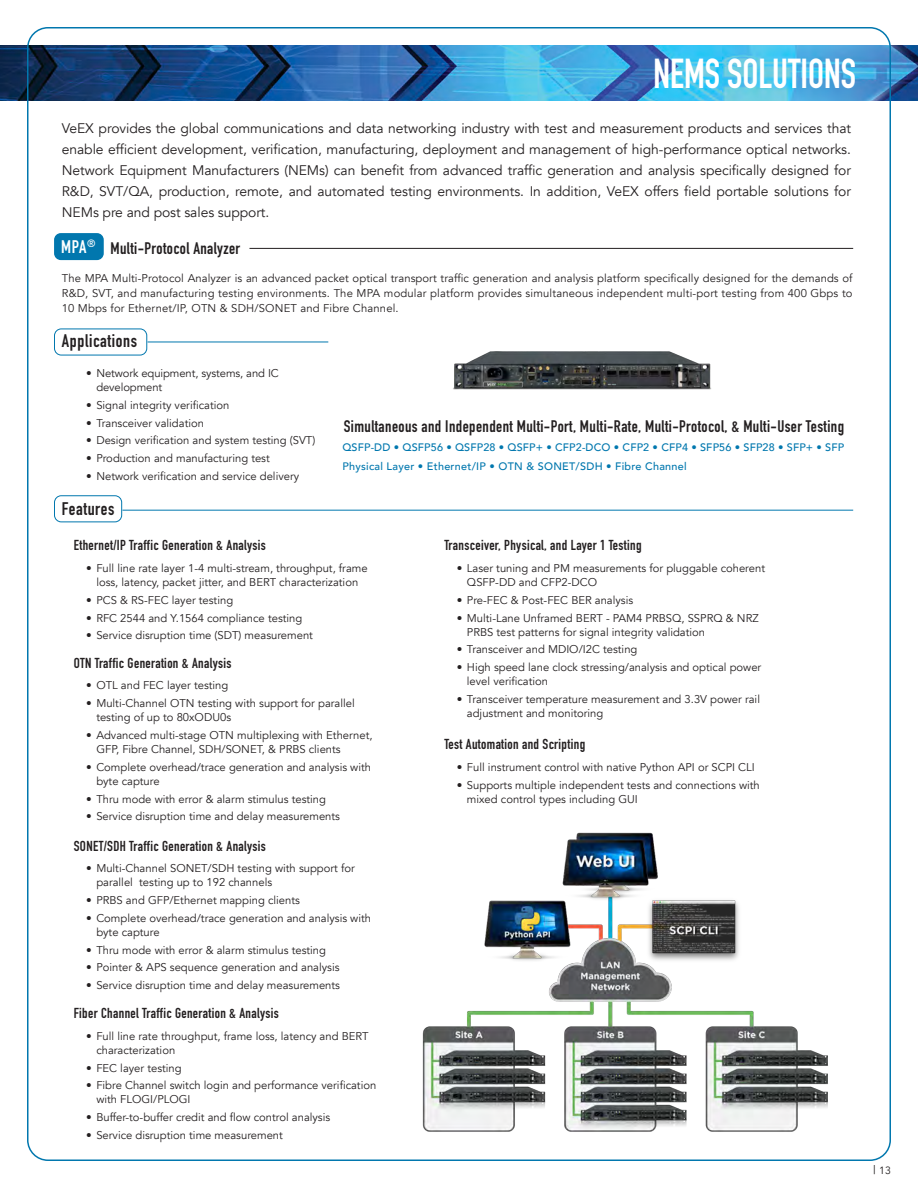
<style>
.page{position:relative;width:918px;height:1188px;background:#fff}
.page>*{position:absolute;margin:0;border:0;box-sizing:border-box;transform-origin:0 0}
.t1{font:700 41.25px "DIN Condensed";color:#fff;scale:.91 1}
.DIN_Condensed_Subhea{font:700 18px "DIN Condensed";letter-spacing:.035em;color:#231f20}
.DIN_CONDENSED_callou{font:700 18px "DIN Condensed";color:#fff}
.DIN_Condensed_Subhea-2{font:700 16.5px "DIN Condensed";letter-spacing:.025em;color:#231f20}
.DIN_Condensed_Subhea-3{font:700 14.25px "DIN Condensed";letter-spacing:.025em;color:#231f20}
.Avenir_Book_-Section{font:13.8px/21px "Avenir";letter-spacing:-.005em;color:#231f20;text-align:justify}
.Bullets_Avenir_7{font:11.25px/14.1px "Avenir";color:#231f20}
.Avenir_7{font:11.25px/15px "Avenir";letter-spacing:.015em;color:#231f20;text-align:justify}
.DIN_Condensed_Subhea-4{font:500 10.8px "Avenir";letter-spacing:.015em;color:#0177ae}
.t2{font:10.5px "Avenir";color:#231f20}
.s1{font-size:12px}
</style>
<div class="page">
<img style="left:0;top:46px;width:918px;height:55px">
<img style="left:422px;top:832px;width:406px;height:300px">
<img style="left:453px;top:351px;width:258px;height:39px">
<hr style="left:249px;top:248px;width:604px;height:1px;background:#231f20">
<hr style="left:122px;top:510px;width:731px;height:1px;background:#0177ae">
<hr style="left:148px;top:342px;width:180px;height:1px;background:#0177ae">
<div style="left:54px;top:233px;width:50px;height:27px;background:#0177ae;border-radius:7px"></div>
<div style="left:54px;top:495px;width:68px;height:27px;border:1px solid #0177ae;border-radius:7px"></div>
<div style="left:54px;top:329px;width:93px;height:26px;border:1px solid #0177ae;border-radius:7px"></div>
<p class="t1" style="left:654px;top:46px;width:224px">NEMS SOLUTIONS</p>
<p class="Avenir_Book_-Section" style="left:62px;top:118px;width:791px">VeEX provides the global communications and data networking industry with test and measurement products and services that enable efficient development, verification, manufacturing, deployment and management of high-performance optical networks.<br>Network Equipment Manufacturers (NEMs) can benefit from advanced traffic generation and analysis specifically designed for R&amp;D, SVT/QA, production, remote, and automated testing environments. In addition, VeEX offers field portable solutions for NEMs pre and post sales support.</p>
<p class="DIN_CONDENSED_callou" style="left:61px;top:235px;width:36px">MPA<sup>®</sup></p>
<p class="DIN_Condensed_Subhea-2" style="left:111px;top:237px;width:131px">Multi-Protocol Analyzer</p>
<p class="Avenir_7" style="left:62px;top:271px;width:792px">The MPA Multi-Protocol Analyzer is an advanced packet optical transport traffic generation and analysis platform specifically designed for the demands of R&amp;D, SVT, and manufacturing testing environments. The MPA modular platform provides simultaneous independent multi-port testing from 400 Gbps to 10 Mbps for Ethernet/IP, OTN &amp; SDH/SONET and Fibre Channel.</p>
<p class="DIN_Condensed_Subhea" style="left:62px;top:329px;width:77px">Applications</p>
<p class="Bullets_Avenir_7" style="left:96px;top:366px;width:184px;text-indent:-10px">• Network equipment, systems, and IC development</p>
<p class="Bullets_Avenir_7" style="left:86px;top:398px;width:145px">• Signal integrity verification</p>
<p class="Bullets_Avenir_7" style="left:86px;top:416px;width:119px">• Transceiver validation</p>
<p class="Bullets_Avenir_7" style="left:86px;top:434px;width:231px">• Design verification and system testing (SVT)</p>
<p class="Bullets_Avenir_7" style="left:86px;top:451px;width:185px">• Production and manufacturing test</p>
<p class="Bullets_Avenir_7" style="left:86px;top:469px;width:215px">• Network verification and service delivery</p>
<p class="DIN_Condensed_Subhea" style="left:62px;top:496px;width:54px">Features</p>
<p class="DIN_Condensed_Subhea-2" style="left:344px;top:415px;width:502px">Simultaneous and Independent Multi-Port, Multi-Rate, Multi-Protocol, &amp; Multi-User Testing</p>
<p class="DIN_Condensed_Subhea-4" style="left:342px;top:438px;width:503px">QSFP-DD • QSFP56 • QSFP28 • QSFP+ • CFP2-DCO • CFP2 • CFP4 • SFP56 • SFP28 • SFP+ • SFP</p>
<p class="DIN_Condensed_Subhea-4" style="left:342px;top:457px;width:346px">Physical Layer • Ethernet/IP • OTN &amp; SONET/SDH • Fibre Channel</p>
<p class="DIN_Condensed_Subhea-3" style="left:74px;top:536px;width:194px">Ethernet/IP Traffic Generation &amp; Analysis</p>
<p class="Bullets_Avenir_7" style="left:86px;top:561px;width:283px;text-align:center">• Full line rate layer 1-4 multi-stream, throughput, frame loss, latency, packet jitter, and BERT characterization</p>
<p class="Bullets_Avenir_7" style="left:86px;top:593px;width:149px">• PCS &amp; RS-FEC layer testing</p>
<p class="Bullets_Avenir_7" style="left:86px;top:611px;width:218px">• RFC 2544 and Y.1564 compliance testing</p>
<p class="Bullets_Avenir_7" style="left:86px;top:629px;width:228px">• Service disruption time (SDT) measurement</p>
<p class="DIN_Condensed_Subhea-3" style="left:74px;top:653px;width:159px">OTN Traffic Generation &amp; Analysis</p>
<p class="Bullets_Avenir_7" style="left:86px;top:679px;width:144px">• OTL and FEC layer testing</p>
<p class="Bullets_Avenir_7" style="left:96px;top:696px;width:260px;text-indent:-10px">• Multi-Channel OTN testing with support for parallel testing of up to 80xODU0s</p>
<p class="Bullets_Avenir_7" style="left:96px;top:728px;width:278px;text-indent:-10px">• Advanced multi-stage OTN multiplexing with Ethernet,<br>GFP, Fibre Channel, SDH/SONET, &amp; PRBS clients</p>
<p class="Bullets_Avenir_7" style="left:96px;top:760px;width:276px;text-indent:-10px">• Complete overhead/trace generation and analysis with byte capture</p>
<p class="Bullets_Avenir_7" style="left:86px;top:792px;width:241px">• Thru mode with error &amp; alarm stimulus testing</p>
<p class="Bullets_Avenir_7" style="left:86px;top:809px;width:256px">• Service disruption time and delay measurements</p>
<p class="DIN_Condensed_Subhea-3" style="left:74px;top:836px;width:194px">SONET/SDH Traffic Generation &amp; Analysis</p>
<p class="Bullets_Avenir_7" style="left:96px;top:861px;width:260px;text-indent:-10px">• Multi-Channel SONET/SDH testing with support for parallel testing up to 192 channels</p>
<p class="Bullets_Avenir_7" style="left:86px;top:893px;width:215px">• PRBS and GFP/Ethernet mapping clients</p>
<p class="Bullets_Avenir_7" style="left:96px;top:911px;width:276px;text-indent:-10px">• Complete overhead/trace generation and analysis with byte capture</p>
<p class="Bullets_Avenir_7" style="left:86px;top:943px;width:241px">• Thru mode with error &amp; alarm stimulus testing</p>
<p class="Bullets_Avenir_7" style="left:86px;top:960px;width:255px">• Pointer &amp; APS sequence generation and analysis</p>
<p class="Bullets_Avenir_7" style="left:86px;top:978px;width:256px">• Service disruption time and delay measurements</p>
<p class="DIN_Condensed_Subhea-3" style="left:74px;top:1004px;width:207px">Fiber Channel Traffic Generation &amp; Analysis</p>
<p class="Bullets_Avenir_7" style="left:96px;top:1029px;width:274px;text-indent:-10px">• Full line rate throughput, frame loss, latency and BERT characterization</p>
<p class="Bullets_Avenir_7" style="left:86px;top:1061px;width:97px">• FEC layer testing</p>
<p class="Bullets_Avenir_7" style="left:96px;top:1079px;width:281px;text-indent:-10px">• Fibre Channel switch login and performance verification with FLOGI/PLOGI</p>
<p class="Bullets_Avenir_7" style="left:86px;top:1110px;width:246px">• Buffer-to-buffer credit and flow control analysis</p>
<p class="Bullets_Avenir_7" style="left:86px;top:1128px;width:198px">• Service disruption time measurement</p>
<p class="DIN_Condensed_Subhea-3" style="left:444px;top:536px;width:199px">Transceiver, Physical, and Layer 1 Testing</p>
<p class="Bullets_Avenir_7" style="left:467px;top:561px;width:300px;text-indent:-10px">• Laser tuning and PM measurements for pluggable coherent<br>QSFP-DD and CFP2-DCO</p>
<p class="Bullets_Avenir_7" style="left:457px;top:593px;width:178px">• Pre-FEC &amp; Post-FEC BER analysis</p>
<p class="Bullets_Avenir_7" style="left:467px;top:611px;width:293px;text-indent:-10px">• Multi-Lane Unframed BERT - PAM4 PRBSQ, SSPRQ &amp; NRZ<br>PRBS test patterns for signal integrity validation</p>
<p class="Bullets_Avenir_7" style="left:457px;top:643px;width:182px">• Transceiver and MDIO/I2C testing</p>
<p class="Bullets_Avenir_7" style="left:467px;top:660px;width:296px;text-indent:-10px">• High speed lane clock stressing/analysis and optical power level verification</p>
<p class="Bullets_Avenir_7" style="left:467px;top:692px;width:295px;text-indent:-10px">• Transceiver temperature measurement and 3.3V power rail adjustment and monitoring</p>
<p class="DIN_Condensed_Subhea-3" style="left:444px;top:735px;width:142px">Test Automation and Scripting</p>
<p class="Bullets_Avenir_7" style="left:457px;top:760px;width:300px">• Full instrument control with native Python API or SCPI CLI</p>
<p class="Bullets_Avenir_7" style="left:467px;top:778px;width:294px;text-indent:-10px">• Supports multiple independent tests and connections with mixed control types including GUI</p>
<p class="t2" style="left:873px;top:1164px;width:19px"><span class="s1">|</span> 13</p>
</div>
